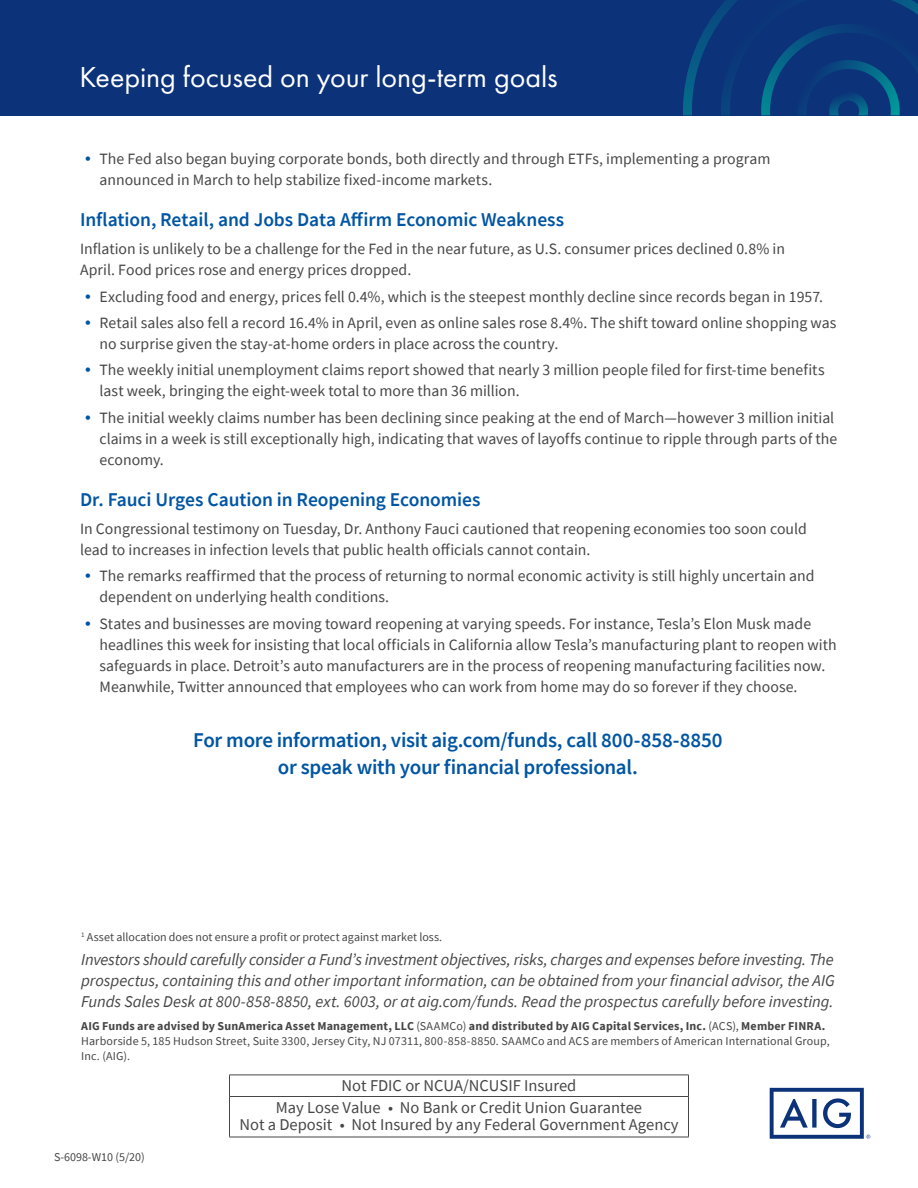
<style>
.page{position:relative;width:918px;height:1188px;background:#fff}
.page>*{position:absolute;margin:0;border:0;box-sizing:border-box;transform-origin:0 0}
.FPT_Folio_2nd_page{font:30px "Futura PT";letter-spacing:-.005em;color:#fff}
.FPT_Folio_2nd_page-2{font:600 21px/27px "Source Sans Pro";letter-spacing:-.015em;color:#0055a3;text-align:center}
.FPT_Small_subhead_13{font:600 19.5px "Source Sans Pro";letter-spacing:-.005em;color:#0055a3}
.Disclosure{font:italic 16.5px/21px "Source Sans Pro";letter-spacing:-.005em;color:#464646;text-align:justify}
.t1{font:16.5px/17.2px "Source Sans Pro";color:#464646;text-align:center}
.FPT_IntroParagraph_L{font:15.75px/21px "Source Sans Pro";color:#464646}
.FPT_Body_Gray_12_15{font:15.75px/21px "Source Sans Pro";color:#464646}
.Disclosure-2{font:12px/15px "Source Sans Pro";letter-spacing:.01em;color:#464646}
.s1{font-family:"Futura PT";color:#0055a3}
.s2{font-weight:700}
</style>
<div class="page">
<div style="left:0;top:0;width:918px;height:115px;background:#0c3379"></div>
<svg style="left:770px;top:1088px;width:100px;height:51px"></svg>
<svg style="left:683px;top:0;width:235px;height:115px"></svg>
<svg style="left:229px;top:1076px;width:1px;height:20px"></svg>
<hr style="left:229px;top:1075px;width:460px;height:1px;background:#464646">
<svg style="left:688px;top:1075px;width:1px;height:21px"></svg>
<hr style="left:229px;top:1097px;width:1px;height:40px;background:#464646">
<hr style="left:229px;top:1096px;width:460px;height:1px;background:#464646">
<hr style="left:688px;top:1097px;width:1px;height:40px;background:#464646">
<hr style="left:229px;top:1137px;width:460px;height:1px;background:#464646">
<p class="FPT_Folio_2nd_page" style="left:79px;top:60px;width:480px">Keeping focused on your long-term goals</p>
<p class="FPT_IntroParagraph_L" style="left:100px;top:148px;width:672px;text-indent:-19px"><span class="s1">•</span> The Fed also began buying corporate bonds, both directly and through ETFs, implementing a program announced in March to help stabilize fixed-income markets.</p>
<p class="FPT_Small_subhead_13" style="left:80px;top:207px;width:486px">Inflation, Retail, and Jobs Data Affirm Economic Weakness</p>
<p class="FPT_Body_Gray_12_15" style="left:80px;top:238px;width:706px">Inflation is unlikely to be a challenge for the Fed in the near future, as U.S. consumer prices declined 0.8% in<br>April. Food prices rose and energy prices dropped.</p>
<p class="FPT_IntroParagraph_L" style="left:80px;top:286px;width:745px"><span class="s1">•</span> Excluding food and energy, prices fell 0.4%, which is the steepest monthly decline since records began in 1957.</p>
<p class="FPT_IntroParagraph_L" style="left:100px;top:312px;width:738px;text-indent:-19px"><span class="s1">•</span> Retail sales also fell a record 16.4% in April, even as online sales rose 8.4%. The shift toward online shopping was no surprise given the stay-at-home orders in place across the country.</p>
<p class="FPT_IntroParagraph_L" style="left:100px;top:360px;width:727px;text-indent:-19px"><span class="s1">•</span> The weekly initial unemployment claims report showed that nearly 3 million people filed for first-time benefits last week, bringing the eight-week total to more than 36 million.</p>
<p class="FPT_IntroParagraph_L" style="left:100px;top:407px;width:739px;text-indent:-19px"><span class="s1">•</span> The initial weekly claims number has been declining since peaking at the end of March—however 3 million initial claims in a week is still exceptionally high, indicating that waves of layoffs continue to ripple through parts of the economy.</p>
<p class="FPT_Small_subhead_13" style="left:80px;top:487px;width:402px">Dr. Fauci Urges Caution in Reopening Economies</p>
<p class="FPT_Body_Gray_12_15" style="left:80px;top:518px;width:728px">In Congressional testimony on Tuesday, Dr. Anthony Fauci cautioned that reopening economies too soon could lead to increases in infection levels that public health officials cannot contain.</p>
<p class="FPT_IntroParagraph_L" style="left:100px;top:565px;width:717px;text-indent:-19px"><span class="s1">•</span> The remarks reaffirmed that the process of returning to normal economic activity is still highly uncertain and dependent on underlying health conditions.</p>
<p class="FPT_IntroParagraph_L" style="left:100px;top:613px;width:739px;text-indent:-19px"><span class="s1">•</span> States and businesses are moving toward reopening at varying speeds. For instance, Tesla’s Elon Musk made headlines this week for insisting that local officials in California allow Tesla’s manufacturing plant to reopen with safeguards in place. Detroit’s auto manufacturers are in the process of reopening manufacturing facilities now.<br>Meanwhile, Twitter announced that employees who can work from home may do so forever if they choose.</p>
<p class="FPT_Folio_2nd_page-2" style="left:193px;top:726px;width:531px">For more information, visit aig.com/funds, call 800-858-8850 or speak with your financial professional.</p>
<p class="Disclosure-2" style="left:81px;top:930px;width:363px"><sup>1</sup> Asset allocation does not ensure a profit or protect against market loss.</p>
<p class="Disclosure" style="left:81px;top:949px;width:755px">Investors should carefully consider a Fund’s investment objectives, risks, charges and expenses before investing. The prospectus, containing this and other important information, can be obtained from your financial advisor, the AIG Funds Sales Desk at 800-858-8850, ext. 6003, or at aig.com/funds. Read the prospectus carefully before investing.</p>
<p class="Disclosure-2" style="left:81px;top:1018px;width:750px"><span class="s2">AIG Funds are advised by SunAmerica Asset Management, LLC</span> (SAAMCo) <span class="s2">and distributed by AIG Capital Services, Inc.</span> (ACS), <span class="s2">Member FINRA.<br></span>Harborside 5, 185 Hudson Street, Suite 3300, Jersey City, NJ 07311, 800-858-8850. SAAMCo and ACS are members of American International Group,<br>Inc. (AIG).</p>
<p class="Disclosure-2" style="left:54px;top:1149px;width:92px">S-6098-W10 (5/20)</p>
<p class="t1" style="left:342px;top:1077px;width:236px">Not FDIC or NCUA/NCUSIF Insured</p>
<p class="t1" style="left:239px;top:1098px;width:441px">May Lose Value • No Bank or Credit Union Guarantee<br>Not a Deposit • Not Insured by any Federal Government Agency</p>
</div>
